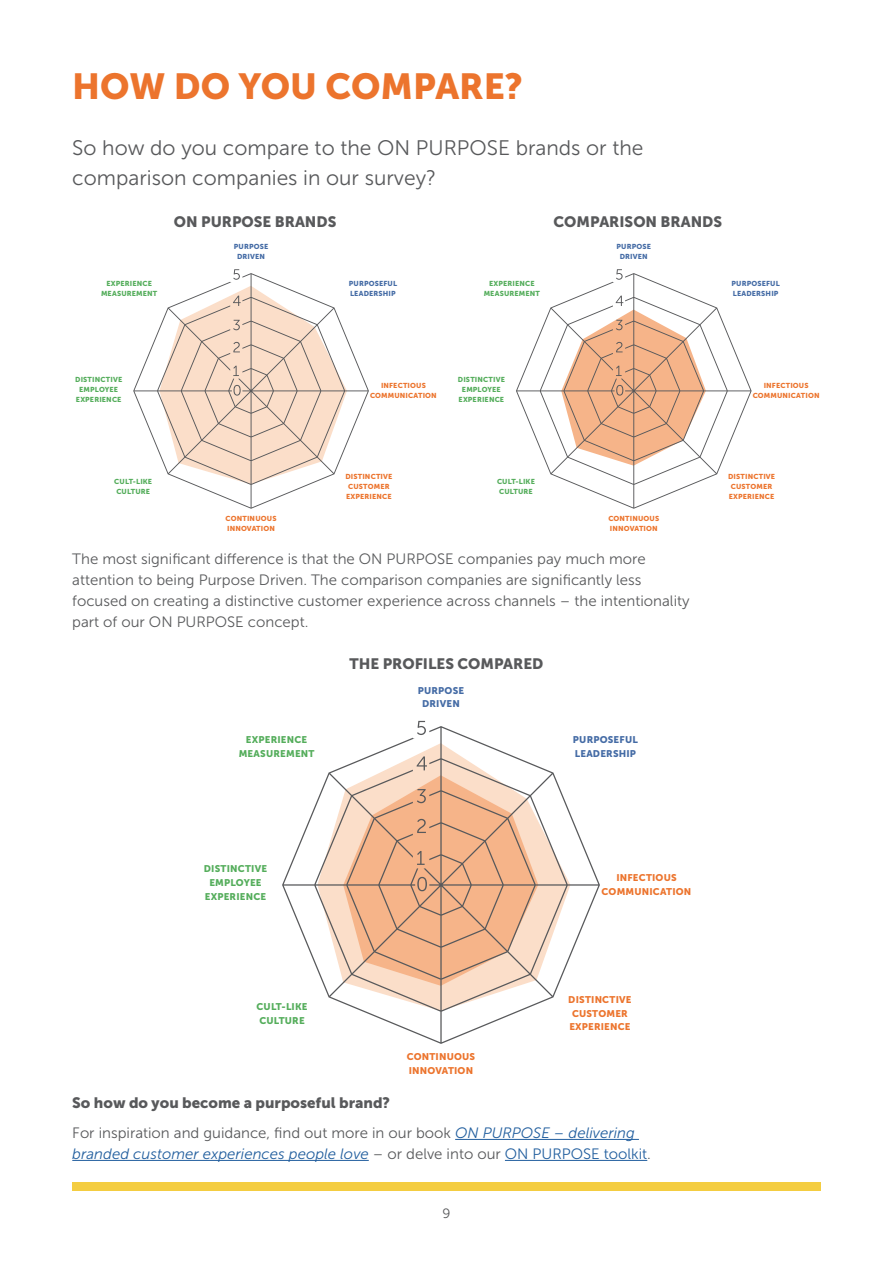
<style>
.page{position:relative;width:893px;height:1263px;background:#fff}
.page>*{position:absolute;margin:0;border:0;box-sizing:border-box;transform-origin:0 0}
.t1{font:36px "Museo Sans 900";color:#ec742d}
.t2{font:21px/30px "Museo Sans 300";color:#58595b}
.t3{font:15px/21px "Museo Sans 300";color:#58595b}
.t4{font:15px "Museo Sans 900";color:#58595b}
.t5{font:13.5px "Museo Sans 300";color:#58595b}
.t6{font:9.6px/13.5px "Museo Sans 900";letter-spacing:.015em;color:#ec742d}
.t7{font:9.6px/13.5px "Museo Sans 900";letter-spacing:.015em;color:#54ad5b;text-align:center}
.t8{font:9.6px/13.5px "Museo Sans 900";letter-spacing:.02em;color:#446ba5;text-align:center}
.t9{font:7.2px/10.1px "Museo Sans 900";letter-spacing:.02em;color:#ec742d}
.t10{font:7.2px/10.1px "Museo Sans 900";letter-spacing:.02em;color:#54ad5b;text-align:center}
.t11{font:7.2px/10.1px "Museo Sans 900";letter-spacing:.02em;color:#446ba5;text-align:center}
.s1{font-style:italic;color:#215e9e}
.s2{color:#215e9e}
</style>
<div class="page">
<div style="left:72px;top:1182px;width:749px;height:9px;background:#f4cd41"></div>
<svg style="left:133px;top:273px;width:236px;height:236px"></svg>
<svg style="left:233px;top:269px;width:7px;height:11px"></svg>
<svg style="left:159px;top:286px;width:188px;height:198px"></svg>
<hr style="left:455px;top:1139px;width:184px;height:1px;background:#215e9e">
<hr style="left:72px;top:1160px;width:297px;height:1px;background:#215e9e">
<hr style="left:505px;top:1160px;width:142px;height:1px;background:#215e9e">
<svg style="left:516px;top:273px;width:236px;height:236px"></svg>
<svg style="left:616px;top:269px;width:7px;height:11px"></svg>
<svg style="left:561px;top:296px;width:145px;height:170px"></svg>
<svg style="left:282px;top:726px;width:318px;height:318px"></svg>
<svg style="left:417px;top:721px;width:9px;height:14px"></svg>
<svg style="left:343px;top:756px;width:195px;height:230px;background:#ecbd9f"></svg>
<h1 class="t1" style="left:72px;top:66px;width:452px">HOW DO YOU COMPARE?</h1>
<h2 class="t2" style="left:72px;top:133px;width:573px">So how do you compare to the ON PURPOSE brands or the comparison companies in our survey?</h2>
<p class="t4" style="left:174px;top:213px;width:164px">ON PURPOSE BRANDS</p>
<p class="t4" style="left:553px;top:213px;width:170px">COMPARISON BRANDS</p>
<p class="t11" style="left:234px;top:241px;width:36px">PURPOSE<br>DRIVEN</p>
<p class="t11" style="left:617px;top:241px;width:36px">PURPOSE<br>DRIVEN</p>
<p class="t10" style="left:101px;top:278px;width:58px">EXPERIENCE<br>MEASUREMENT</p>
<p class="t11" style="left:349px;top:278px;width:50px;text-align:left">PURPOSEFUL<br>LEADERSHIP</p>
<p class="t10" style="left:484px;top:278px;width:58px">EXPERIENCE<br>MEASUREMENT</p>
<p class="t10" style="left:75px;top:374px;width:49px">DISTINCTIVE<br>EMPLOYEE<br>EXPERIENCE</p>
<p class="t9" style="left:370px;top:381px;width:68px;text-align:center">INFECTIOUS<br>COMMUNICATION</p>
<p class="t10" style="left:458px;top:374px;width:49px">DISTINCTIVE<br>EMPLOYEE<br>EXPERIENCE</p>
<p class="t10" style="left:114px;top:476px;width:39px;text-align:left">CULT-LIKE<br>CULTURE</p>
<p class="t9" style="left:345px;top:471px;width:49px">DISTINCTIVE<br>CUSTOMER<br>EXPERIENCE</p>
<p class="t10" style="left:497px;top:476px;width:39px;text-align:left">CULT-LIKE<br>CULTURE</p>
<p class="t9" style="left:226px;top:513px;width:52px">CONTINUOUS<br>INNOVATION</p>
<p class="t3" style="left:72px;top:548px;width:619px">The most significant difference is that the ON PURPOSE companies pay much more attention to being Purpose Driven. The comparison companies are significantly less focused on creating a distinctive customer experience across channels – the intentionality part of our ON PURPOSE concept.</p>
<p class="t9" style="left:608px;top:513px;width:52px">CONTINUOUS<br>INNOVATION</p>
<p class="t4" style="left:349px;top:655px;width:195px">THE PROFILES COMPARED</p>
<p class="t7" style="left:239px;top:733px;width:77px">EXPERIENCE<br>MEASUREMENT</p>
<p class="t8" style="left:418px;top:683px;width:48px">PURPOSE<br>DRIVEN</p>
<p class="t8" style="left:573px;top:733px;width:66px;text-align:left">PURPOSEFUL<br>LEADERSHIP</p>
<p class="t11" style="left:731px;top:278px;width:50px;text-align:left">PURPOSEFUL<br>LEADERSHIP</p>
<p class="t9" style="left:753px;top:381px;width:68px;text-align:center">INFECTIOUS<br>COMMUNICATION</p>
<p class="t9" style="left:728px;top:471px;width:49px">DISTINCTIVE<br>CUSTOMER<br>EXPERIENCE</p>
<p class="t7" style="left:204px;top:862px;width:65px">DISTINCTIVE<br>EMPLOYEE<br>EXPERIENCE</p>
<p class="t7" style="left:257px;top:1000px;width:52px;text-align:left">CULT-LIKE<br>CULTURE</p>
<p class="t6" style="left:407px;top:1050px;width:70px">CONTINUOUS<br>INNOVATION</p>
<p class="t6" style="left:602px;top:871px;width:91px;text-align:center">INFECTIOUS<br>COMMUNICATION</p>
<p class="t6" style="left:568px;top:993px;width:65px">DISTINCTIVE<br>CUSTOMER<br>EXPERIENCE</p>
<p class="t4" style="left:72px;top:1094px;width:319px">So how do you become a purposeful brand?</p>
<p class="t3" style="left:72px;top:1122px;width:580px">For inspiration and guidance, find out more in our book <span class="s1">ON PURPOSE – delivering branded customer experiences people love</span> – or delve into our <span class="s2">ON PURPOSE toolkit</span>.</p>
<p class="t5" style="left:442px;top:1206px;width:10px">9</p>
</div>
